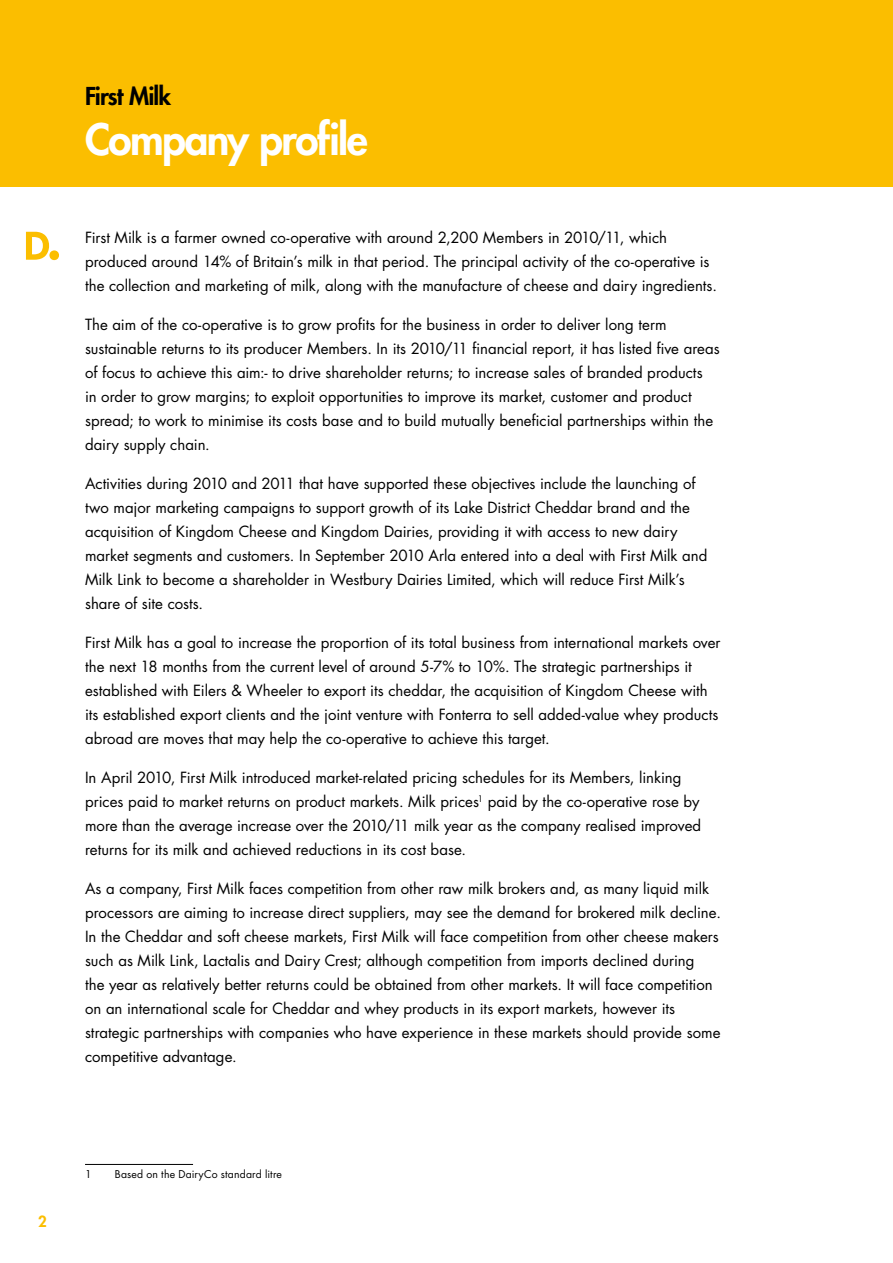
<style>
.page{position:relative;width:893px;height:1263px;background:#fff}
.page>*{position:absolute;margin:0;border:0;box-sizing:border-box;transform-origin:0 0}
.t1{font:800 42px "Futura Std";letter-spacing:-.035em;color:#fff}
.t2{font:800 24px "Futura Std";letter-spacing:-.04em;color:#000}
.t3{font:15px/24px "Futura Std";color:#000}
.t4{font:800 15px "Futura Std";color:#fbbe00}
.t5{font:10.5px "Futura Std";letter-spacing:.015em;color:#000}
</style>
<div class="page">
<svg style="left:26px;top:232px;width:23px;height:28px"></svg>
<div style="left:49px;top:250px;width:10px;height:10px;background:#fbbe00;border-radius:50%"></div>
<div style="left:0;top:0;width:893px;height:186px;background:#fbbe00"></div>
<hr style="left:85px;top:1164px;width:108px;height:1px;background:#000">
<h2 class="t2" style="left:85px;top:81px;width:88px">First Milk</h2>
<h1 class="t1" style="left:85px;top:113px;width:284px">Company profile</h1>
<p class="t3" style="left:85px;top:226px;width:633px">First Milk is a farmer owned co-operative with around 2,200 Members in 2010/11, which produced around 14% of Britain’s milk in that period. The principal activity of the co-operative is the collection and marketing of milk, along with the manufacture of cheese and dairy ingredients.</p>
<p class="t3" style="left:85px;top:313px;width:636px">The aim of the co-operative is to grow profits for the business in order to deliver long term sustainable returns to its producer Members. In its 2010/11 financial report, it has listed five areas of focus to achieve this aim:- to drive shareholder returns; to increase sales of branded products<br>in order to grow margins; to exploit opportunities to improve its market, customer and product spread; to work to minimise its costs base and to build mutually beneficial partnerships within the dairy supply chain.</p>
<p class="t3" style="left:85px;top:471px;width:624px">Activities during 2010 and 2011 that have supported these objectives include the launching of two major marketing campaigns to support growth of its Lake District Cheddar brand and the acquisition of Kingdom Cheese and Kingdom Dairies, providing it with access to new dairy market segments and customers. In September 2010 Arla entered into a deal with First Milk and Milk Link to become a shareholder in Westbury Dairies Limited, which will reduce First Milk’s share of site costs.</p>
<p class="t3" style="left:85px;top:630px;width:637px">First Milk has a goal to increase the proportion of its total business from international markets over the next 18 months from the current level of around 5-7% to 10%. The strategic partnerships it established with Eilers &amp; Wheeler to export its cheddar, the acquisition of Kingdom Cheese with its established export clients and the joint venture with Fonterra to sell added-value whey products abroad are moves that may help the co-operative to achieve this target.</p>
<p class="t3" style="left:85px;top:765px;width:618px">In April 2010, First Milk introduced market-related pricing schedules for its Members, linking prices paid to market returns on product markets. Milk prices<sup>1</sup> paid by the co-operative rose by more than the average increase over the 2010/11 milk year as the company realised improved returns for its milk and achieved reductions in its cost base.</p>
<p class="t3" style="left:85px;top:876px;width:637px">As a company, First Milk faces competition from other raw milk brokers and, as many liquid milk processors are aiming to increase direct suppliers, may see the demand for brokered milk decline.<br>In the Cheddar and soft cheese markets, First Milk will face competition from other cheese makers such as Milk Link, Lactalis and Dairy Crest; although competition from imports declined during<br>the year as relatively better returns could be obtained from other markets. It will face competition on an international scale for Cheddar and whey products in its export markets, however its strategic partnerships with companies who have experience in these markets should provide some competitive advantage.</p>
<p class="t4" style="left:38px;top:1211px;width:10px">2</p>
<p class="t5" style="left:85px;top:1167px;width:8px">1</p>
<p class="t5" style="left:115px;top:1167px;width:169px">Based on the DairyCo standard litre</p>
</div>
